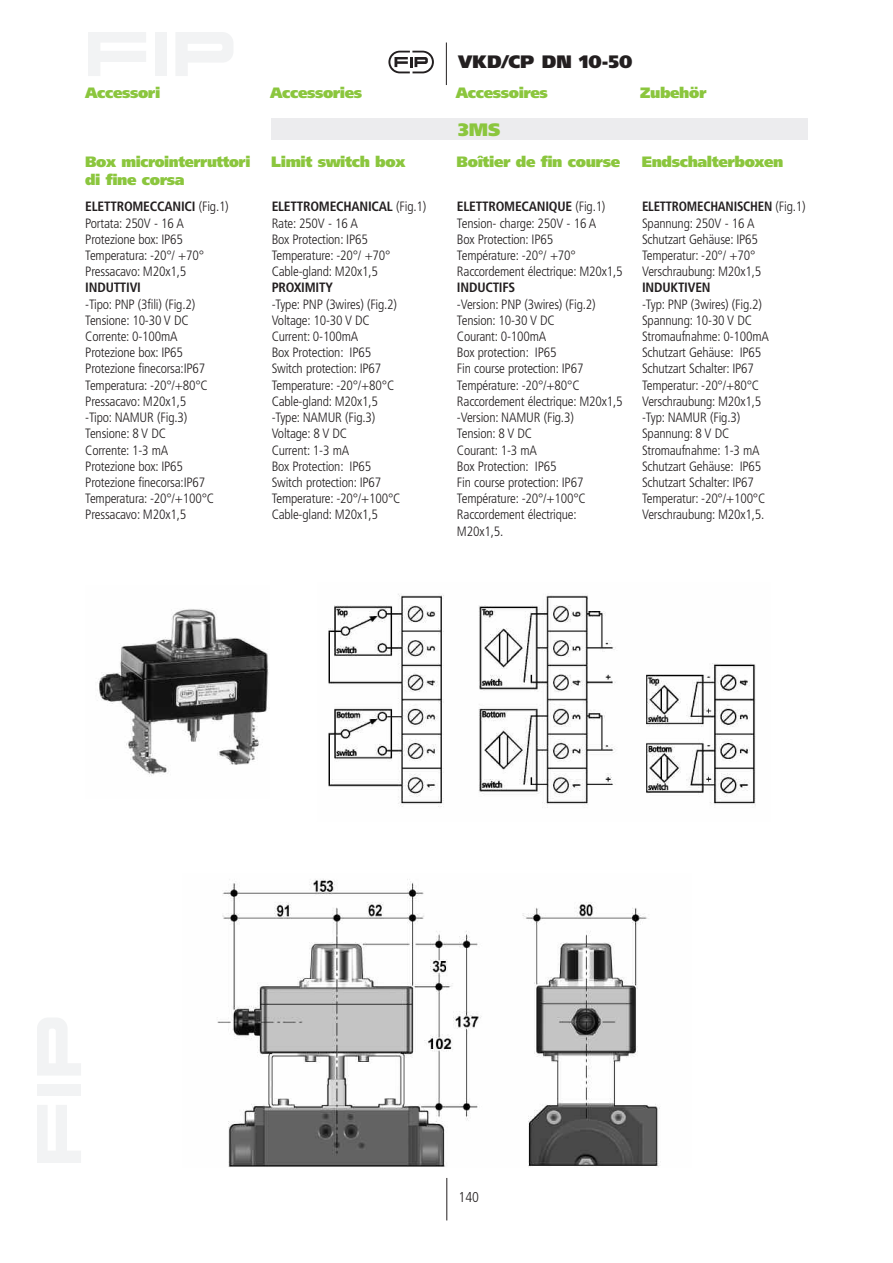
<style>
.page{position:relative;width:893px;height:1263px;background:#fff}
.page>*{position:absolute;margin:0;border:0;box-sizing:border-box;transform-origin:0 0}
.t1{font:900 18px "Frutiger LT Std";color:#231f20}
.t2{font:900 18px "Frutiger LT Std";color:#8bc63e}
.t3{font:900 15px/18px "Frutiger LT Std";letter-spacing:-.025em;color:#8bc63e}
.t4{font:300 condensed 14.25px "Frutiger LT Std";color:#231f20}
.t5{font:300 condensed 13.5px/16.2px "Frutiger LT Std";letter-spacing:-.015em;color:#231f20}
.t6{font:700 condensed 13.5px "Frutiger LT Std";letter-spacing:-.015em;color:#231f20}
.s1{font-weight:700}
</style>
<div class="page">
<hr style="left:446px;top:1178px;width:1px;height:42px;background:#231f20">
<hr style="left:446px;top:43px;width:1px;height:42px;background:#231f20">
<svg style="left:388px;top:51px;width:46px;height:22px"></svg>
<svg style="left:88px;top:32px;width:58px;height:44px"></svg>
<div style="left:155px;top:32px;width:12px;height:44px;background:#f2f3f4"></div>
<svg style="left:176px;top:32px;width:57px;height:44px"></svg>
<svg style="left:37px;top:1105px;width:44px;height:58px"></svg>
<div style="left:37px;top:1084px;width:44px;height:12px;background:#f2f3f4"></div>
<svg style="left:37px;top:1018px;width:44px;height:57px"></svg>
<div style="left:271px;top:119px;width:537px;height:21px;background:#ececee"></div>
<img style="left:217px;top:879px;width:444px;height:288px">
<img style="left:98px;top:608px;width:171px;height:168px">
<img style="left:328px;top:594px;width:428px;height:214px">
<h1 class="t1" style="left:458px;top:55px;width:176px">VKD/CP DN 10-50</h1>
<p class="t3" style="left:85px;top:85px;width:77px">Accessori</p>
<p class="t3" style="left:270px;top:85px;width:94px">Accessories</p>
<p class="t3" style="left:456px;top:85px;width:93px">Accessoires</p>
<p class="t3" style="left:640px;top:85px;width:68px">Zubehör</p>
<h1 class="t2" style="left:458px;top:122px;width:44px">3MS</h1>
<p class="t3" style="left:85px;top:154px;width:167px">Box microinterruttori di fine corsa</p>
<p class="t3" style="left:271px;top:154px;width:136px">Limit switch box</p>
<p class="t3" style="left:456px;top:154px;width:165px">Boîtier de fin course</p>
<p class="t3" style="left:642px;top:154px;width:143px">Endschalterboxen</p>
<p class="t5" style="left:85px;top:200px;width:145px"><span class="s1">ELETTROMECCANICI</span> (Fig.1)<br>Portata: 250V - 16 A<br>Protezione box: IP65<br>Temperatura: -20°/ +70°<br>Pressacavo: M20x1,5</p>
<p class="t6" style="left:85px;top:282px;width:57px">INDUTTIVI</p>
<p class="t5" style="left:85px;top:297px;width:130px">-Tipo: PNP (3fili) (Fig.2)<br>Tensione: 10-30 V DC<br>Corrente: 0-100mA<br>Protezione box: IP65<br>Protezione finecorsa:IP67<br>Temperatura: -20°/+80°C<br>Pressacavo: M20x1,5 -Tipo: NAMUR (Fig.3)<br>Tensione: 8 V DC<br>Corrente: 1-3 mA<br>Protezione box: IP65<br>Protezione finecorsa:IP67<br>Temperatura: -20°/+100°C<br>Pressacavo: M20x1,5</p>
<p class="t5" style="left:272px;top:200px;width:156px"><span class="s1">ELETTROMECHANICAL</span> (Fig.1)<br>Rate: 250V - 16 A<br>Box Protection: IP65<br>Temperature: -20°/ +70°<br>Cable-gland: M20x1,5</p>
<p class="t6" style="left:272px;top:282px;width:63px">PROXIMITY</p>
<p class="t5" style="left:272px;top:297px;width:130px">-Type: PNP (3wires) (Fig.2)<br>Voltage: 10-30 V DC<br>Current: 0-100mA<br>Box Protection: IP65<br>Switch protection: IP67<br>Temperature: -20°/+80°C<br>Cable-gland: M20x1,5 -Type: NAMUR (Fig.3)<br>Voltage: 8 V DC<br>Current: 1-3 mA<br>Box Protection: IP65<br>Switch protection: IP67<br>Temperature: -20°/+100°C<br>Cable-gland: M20x1,5</p>
<p class="t5" style="left:457px;top:200px;width:167px"><span class="s1">ELETTROMECANIQUE</span> (Fig.1)<br>Tension- charge: 250V - 16 A<br>Box Protection: IP65<br>Température: -20°/ +70°<br>Raccordement électrique: M20x1,5</p>
<p class="t6" style="left:457px;top:282px;width:60px">INDUCTIFS</p>
<p class="t5" style="left:457px;top:297px;width:167px">-Version: PNP (3wires) (Fig.2)<br>Tension: 10-30 V DC<br>Courant: 0-100mA<br>Box protection: IP65<br>Fin course protection: IP67<br>Température: -20°/+80°C<br>Raccordement électrique: M20x1,5 -Version: NAMUR (Fig.3)<br>Tension: 8 V DC<br>Courant: 1-3 mA<br>Box Protection: IP65<br>Fin course protection: IP67<br>Température: -20°/+100°C<br>Raccordement électrique:<br>M20x1,5.</p>
<p class="t5" style="left:642px;top:200px;width:165px"><span class="s1">ELETTROMECHANISCHEN</span> (Fig.1)<br>Spannung: 250V - 16 A<br>Schutzart Gehäuse: IP65<br>Temperatur: -20°/ +70°<br>Verschraubung: M20x1,5</p>
<p class="t6" style="left:642px;top:282px;width:70px">INDUKTIVEN</p>
<p class="t5" style="left:642px;top:297px;width:128px">-Typ: PNP (3wires) (Fig.2)<br>Spannung: 10-30 V DC<br>Stromaufnahme: 0-100mA<br>Schutzart Gehäuse: IP65<br>Schutzart Schalter: IP67<br>Temperatur: -20°/+80°C<br>Verschraubung: M20x1,5 -Typ: NAMUR (Fig.3)<br>Spannung: 8 V DC<br>Stromaufnahme: 1-3 mA<br>Schutzart Gehäuse: IP65<br>Schutzart Schalter: IP67<br>Temperatur: -20°/+100°C<br>Verschraubung: M20x1,5.</p>
<p class="t4" style="left:459px;top:1191px;width:22px">140</p>
</div>
